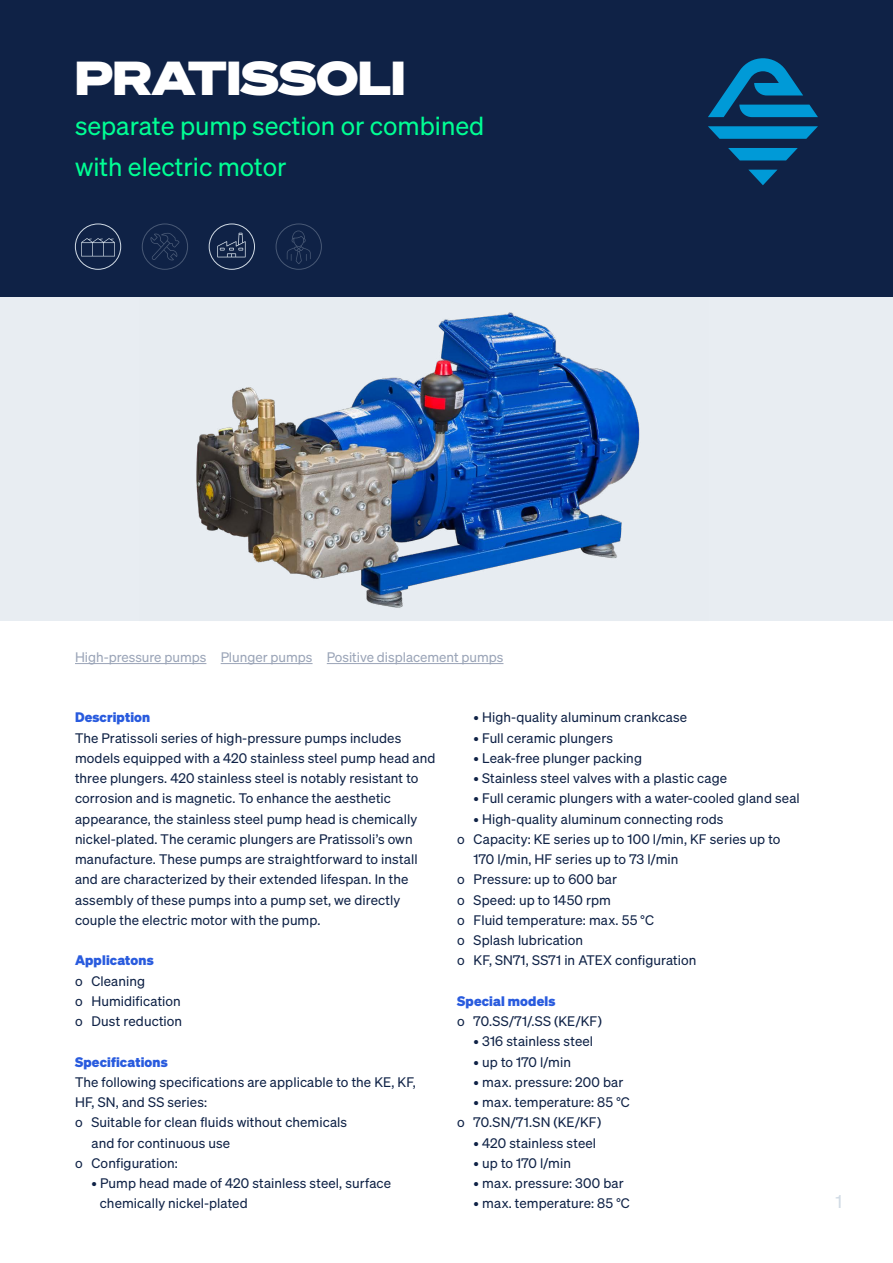
<style>
.page{position:relative;width:893px;height:1263px;background:#fff}
.page>*{position:absolute;margin:0;border:0;box-sizing:border-box;transform-origin:0 0}
.t1{font:46.5px "Sohne Breit Extrafett";color:#fff}
.t2{font:25.5px/40.5px "Sohne Buch";color:#00ff94}
.t3{font:18px "Sohne Buch";color:#d1dbe5}
.t4{font:13.5px/20.2px "Sohne Buch";letter-spacing:.005em;color:#0f2246}
.t5{font:13.5px "Sohne Buch";color:#9ba5b8}
.t6{font:700 13.5px "Sohne";letter-spacing:.01em;color:#295bde}
</style>
<div class="page">
<div style="left:0;top:0;width:893px;height:297px;background:#0f2246"></div>
<div style="left:0;top:297px;width:893px;height:324px;background:#e8edf2"></div>
<svg style="left:150px;top:233px;width:29px;height:27px"></svg>
<div style="left:142px;top:224px;width:46px;height:46px;border:1px solid #d1dbe5;border-radius:50%"></div>
<svg style="left:287px;top:231px;width:24px;height:33px"></svg>
<div style="left:276px;top:224px;width:46px;height:46px;border:1px solid #d1dbe5;border-radius:50%"></div>
<svg style="left:749px;top:170px;width:28px;height:15px"></svg>
<svg style="left:728px;top:148px;width:70px;height:12px"></svg>
<svg style="left:708px;top:126px;width:110px;height:13px"></svg>
<svg style="left:708px;top:58px;width:110px;height:59px"></svg>
<hr style="left:75px;top:663px;width:131px;height:1px;background:#9ba5b8">
<hr style="left:221px;top:663px;width:92px;height:1px;background:#9ba5b8">
<hr style="left:327px;top:663px;width:176px;height:1px;background:#9ba5b8">
<svg style="left:217px;top:233px;width:29px;height:24px"></svg>
<div style="left:209px;top:224px;width:46px;height:46px;border:1px solid #d1dbe5;border-radius:50%"></div>
<svg style="left:81px;top:238px;width:34px;height:18px"></svg>
<div style="left:75px;top:224px;width:46px;height:46px;border:1px solid #d1dbe5;border-radius:50%"></div>
<img style="left:196px;top:312px;width:444px;height:296px">
<h1 class="t1" style="left:75px;top:47px;width:332px">PRATISSOLI</h1>
<h2 class="t2" style="left:75px;top:105px;width:411px">separate pump section or combined with electric motor</h2>
<p class="t5" style="left:75px;top:649px;width:430px">High-pressure pumps Plunger pumps Positive displacement pumps</p>
<p class="t6" style="left:75px;top:709px;width:77px">Description</p>
<p class="t4" style="left:75px;top:727px;width:362px">The Pratissoli series of high-pressure pumps includes models equipped with a 420 stainless steel pump head and three plungers. 420 stainless steel is notably resistant to corrosion and is magnetic. To enhance the aesthetic appearance, the stainless steel pump head is chemically nickel-plated. The ceramic plungers are Pratissoli’s own manufacture. These pumps are straightforward to install and are characterized by their extended lifespan. In the assembly of these pumps into a pump set, we directly couple the electric motor with the pump.</p>
<p class="t6" style="left:75px;top:952px;width:80px">Applicatons</p>
<p class="t4" style="left:75px;top:970px;width:109px">o Cleaning<br>o Humidification o Dust reduction</p>
<p class="t6" style="left:75px;top:1053px;width:94px">Specifications</p>
<p class="t4" style="left:75px;top:1072px;width:342px">The following specifications are applicable to the KE, KF,</p>
<p class="t4" style="left:75px;top:1092px;width:134px">HF, SN, and SS series:</p>
<p class="t4" style="left:75px;top:1112px;width:274px">o Suitable for clean fluids without chemicals</p>
<p class="t4" style="left:91px;top:1132px;width:140px">and for continuous use</p>
<p class="t4" style="left:75px;top:1153px;width:104px">o Configuration:</p>
<p class="t4" style="left:100px;top:1173px;width:293px;text-indent:-8px">• Pump head made of 420 stainless steel, surface chemically nickel-plated</p>
<p class="t4" style="left:474px;top:707px;width:215px">• High-quality aluminum crankcase</p>
<p class="t4" style="left:474px;top:727px;width:141px">• Full ceramic plungers</p>
<p class="t4" style="left:474px;top:748px;width:170px">• Leak-free plunger packing</p>
<p class="t4" style="left:474px;top:768px;width:255px">• Stainless steel valves with a plastic cage</p>
<p class="t4" style="left:474px;top:788px;width:328px">• Full ceramic plungers with a water-cooled gland seal</p>
<p class="t4" style="left:474px;top:808px;width:251px">• High-quality aluminum connecting rods</p>
<p class="t4" style="left:457px;top:829px;width:325px">o Capacity: KE series up to 100 l/min, KF series up to</p>
<p class="t4" style="left:474px;top:849px;width:206px">170 l/min, HF series up to 73 l/min</p>
<p class="t4" style="left:457px;top:869px;width:161px">o Pressure: up to 600 bar</p>
<p class="t4" style="left:457px;top:889px;width:155px">o Speed: up to 1450 rpm</p>
<p class="t4" style="left:457px;top:910px;width:198px">o Fluid temperature: max. 55 °C</p>
<p class="t4" style="left:457px;top:930px;width:127px">o Splash lubrication</p>
<p class="t4" style="left:457px;top:950px;width:241px">o KF, SN71, SS71 in ATEX configuration</p>
<p class="t6" style="left:457px;top:992px;width:100px">Special models</p>
<p class="t4" style="left:457px;top:1011px;width:146px">o 70.SS/71/.SS (KE/KF)</p>
<p class="t4" style="left:474px;top:1031px;width:121px">• 316 stainless steel</p>
<p class="t4" style="left:474px;top:1051px;width:99px">• up to 170 l/min</p>
<p class="t4" style="left:474px;top:1072px;width:151px">• max. pressure: 200 bar</p>
<p class="t4" style="left:457px;top:1092px;width:174px;text-indent:16px">• max. temperature: 85 °C o 70.SN/71.SN (KE/KF)</p>
<p class="t4" style="left:474px;top:1132px;width:124px">• 420 stainless steel</p>
<p class="t4" style="left:474px;top:1153px;width:99px">• up to 170 l/min</p>
<p class="t4" style="left:474px;top:1173px;width:152px">• max. pressure: 300 bar</p>
<p class="t4" style="left:474px;top:1193px;width:158px">• max. temperature: 85 °C</p>
<h3 class="t3" style="left:835px;top:1191px;width:8px">1</h3>
</div>
